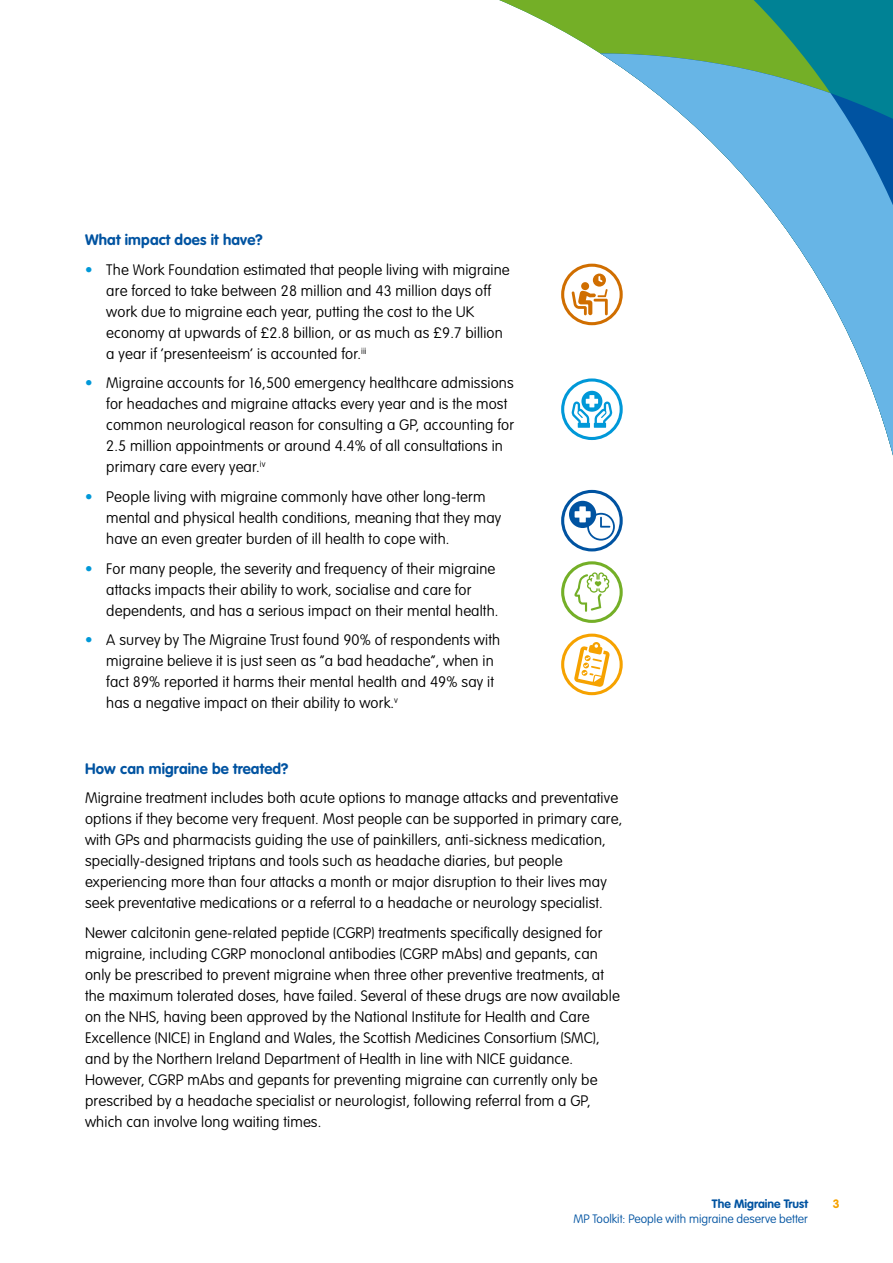
<style>
.page{position:relative;width:893px;height:1263px;background:#fff}
.page>*{position:absolute;margin:0;border:0;box-sizing:border-box;transform-origin:0 0}
.t1{font:100 15px/21px "VAG Rounded Std";letter-spacing:.01em;color:#000}
.t2{font:700 15px "VAG Rounded Std";letter-spacing:.01em;color:#0053a1}
.t3{font:100 12px "VAG Rounded Std";color:#0053a1}
.t4{font:700 12px "VAG Rounded Std";color:#0053a1}
.t5{font:700 12px "VAG Rounded Std";color:#f6a200}
.s1{font-weight:300;color:#0098d8}
</style>
<div class="page">
<svg style="left:499px;top:0;width:394px;height:30px;background:#5aa75b"></svg>
<svg style="left:561px;top:30px;width:332px;height:666px"></svg>
<svg style="left:563px;top:380px;width:58px;height:58px"></svg>
<div style="left:561px;top:378px;width:62px;height:62px;border:3px solid #0098d8;border-radius:50%"></div>
<svg style="left:571px;top:391px;width:41px;height:37px"></svg>
<svg style="left:563px;top:265px;width:58px;height:59px"></svg>
<div style="left:561px;top:264px;width:62px;height:61px;border:3px solid #d06e00;border-radius:50%"></div>
<svg style="left:572px;top:274px;width:36px;height:41px"></svg>
<svg style="left:563px;top:635px;width:58px;height:59px"></svg>
<div style="left:561px;top:634px;width:62px;height:61px;border:3px solid #f6a200;border-radius:50%"></div>
<svg style="left:574px;top:642px;width:36px;height:45px"></svg>
<svg style="left:563px;top:563px;width:58px;height:58px"></svg>
<div style="left:561px;top:561px;width:62px;height:62px;border:3px solid #74af27;border-radius:50%"></div>
<svg style="left:574px;top:572px;width:35px;height:40px"></svg>
<svg style="left:563px;top:491px;width:58px;height:59px"></svg>
<div style="left:561px;top:490px;width:62px;height:61px;border:3px solid #0053a1;border-radius:50%"></div>
<svg style="left:569px;top:501px;width:46px;height:40px"></svg>
<p class="t2" style="left:85px;top:231px;width:179px">What impact does it have?</p>
<p class="t1" style="left:106px;top:260px;width:405px;text-indent:-21px"><span class="s1">•</span> The Work Foundation estimated that people living with migraine are forced to take between 28 million and 43 million days off work due to migraine each year, putting the cost to the UK economy at upwards of £2.8 billion, or as much as £9.7 billion a year if ‘presenteeism’ is accounted for.<sup>iii</sup></p>
<p class="t1" style="left:106px;top:373px;width:409px;text-indent:-21px"><span class="s1">•</span> Migraine accounts for 16,500 emergency healthcare admissions for headaches and migraine attacks every year and is the most common neurological reason for consulting a GP, accounting for 2.5 million appointments or around 4.4% of all consultations in primary care every year.<sup>iv</sup></p>
<p class="t1" style="left:106px;top:487px;width:396px;text-indent:-21px"><span class="s1">•</span> People living with migraine commonly have other long-term mental and physical health conditions, meaning that they may have an even greater burden of ill health to cope with.</p>
<p class="t1" style="left:106px;top:558px;width:394px;text-indent:-21px"><span class="s1">•</span> For many people, the severity and frequency of their migraine attacks impacts their ability to work, socialise and care for dependents, and has a serious impact on their mental health.</p>
<p class="t1" style="left:106px;top:630px;width:395px;text-indent:-21px"><span class="s1">•</span> A survey by The Migraine Trust found 90% of respondents with migraine believe it is just seen as “a bad headache”, when in fact 89% reported it harms their mental health and 49% say it has a negative impact on their ability to work.<sup>v</sup></p>
<p class="t2" style="left:85px;top:760px;width:205px">How can migraine be treated?</p>
<p class="t1" style="left:85px;top:788px;width:539px">Migraine treatment includes both acute options to manage attacks and preventative options if they become very frequent. Most people can be supported in primary care, with GPs and pharmacists guiding the use of painkillers, anti-sickness medication, specially-designed triptans and tools such as headache diaries, but people experiencing more than four attacks a month or major disruption to their lives may seek preventative medications or a referral to a headache or neurology specialist.</p>
<p class="t1" style="left:85px;top:922px;width:536px">Newer calcitonin gene-related peptide (CGRP) treatments specifically designed for migraine, including CGRP monoclonal antibodies (CGRP mAbs) and gepants, can only be prescribed to prevent migraine when three other preventive treatments, at the maximum tolerated doses, have failed. Several of these drugs are now available on the NHS, having been approved by the National Institute for Health and Care Excellence (NICE) in England and Wales, the Scottish Medicines Consortium (SMC), and by the Northern Ireland Department of Health in line with NICE guidance.<br>However, CGRP mAbs and gepants for preventing migraine can currently only be prescribed by a headache specialist or neurologist, following referral from a GP, which can involve long waiting times.</p>
<p class="t4" style="left:712px;top:1197px;width:97px">The Migraine Trust</p>
<p class="t3" style="left:573px;top:1212px;width:236px">MP Toolkit: People with migraine deserve better</p>
<p class="t5" style="left:833px;top:1197px;width:8px">3</p>
</div>
